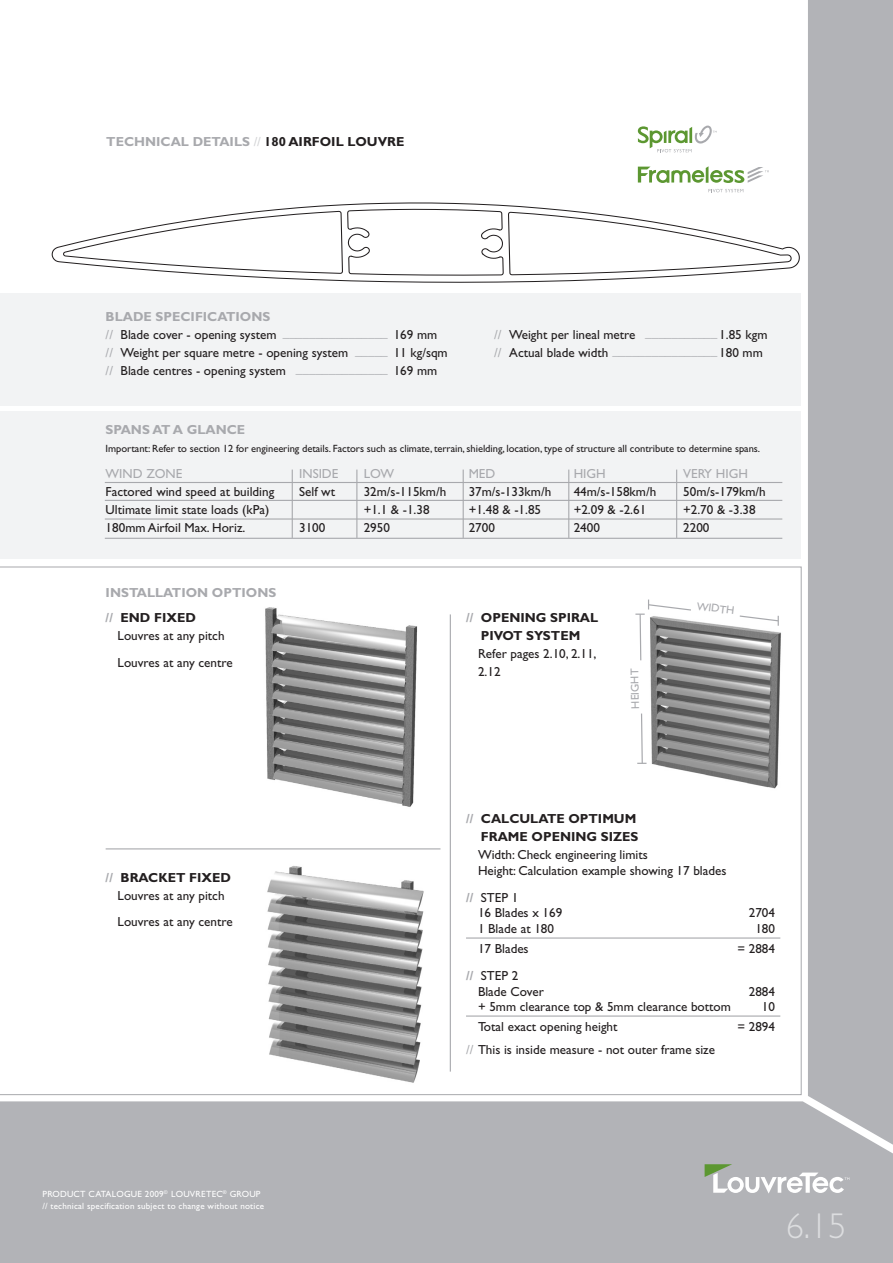
<style>
.page{position:relative;width:893px;height:1263px;background:#fff}
.page>*{position:absolute;margin:0;border:0;box-sizing:border-box;transform-origin:0 0}
.t1{font:300 36px "Gill Sans";color:#dcdddf}
.t2{font:13.2px/18px "Gill Sans";color:#231f20}
.t3{font:700 13.2px/25.5px "Gill Sans";color:#a8a9ad}
.t4{font:700 13.2px/18px "Gill Sans";color:#231f20;text-align:center}
.t5{font:13.2px "Gill Sans";color:#a8a9ad}
.t6{font:11.25px "Gill Sans";color:#a8a9ad}
.t7{font:10.5px "Gill Sans";letter-spacing:-.005em;color:#231f20}
.t8{font:9px/12px "Gill Sans";letter-spacing:.025em;color:#fff}
.s1{font-weight:400;color:#d1d2d4}
.s2{color:#231f20}
.s3{font-weight:700;color:#a8a9ad}
.s4{color:#a8a9ad}
.s5{font-weight:700}
</style>
<div class="page">
<div style="left:0;top:1101px;width:893px;height:162px;background:#b2b3b7"></div>
<div style="left:808px;top:0;width:85px;height:1152px;background:#b2b3b7"></div>
<svg style="left:705px;top:1164px;width:144px;height:29px"></svg>
<svg style="left:0;top:567px;width:801px;height:528px"></svg>
<img style="left:256px;top:595px;width:169px;height:218px">
<img style="left:258px;top:859px;width:181px;height:229px">
<img style="left:643px;top:611px;width:143px;height:184px">
<div style="left:0;top:293px;width:801px;height:113px;background:#f2f3f4"></div>
<div style="left:0;top:412px;width:801px;height:147px;background:#f2f3f4"></div>
<hr style="left:105px;top:482px;width:677px;height:1px;background:#a8a9ad">
<hr style="left:105px;top:500px;width:677px;height:1px;background:#a8a9ad">
<hr style="left:105px;top:518px;width:677px;height:2px;background:#a8a9ad">
<hr style="left:105px;top:538px;width:677px;height:1px;background:#a8a9ad">
<hr style="left:292px;top:470px;width:1px;height:68px;background:#a8a9ad">
<hr style="left:356px;top:470px;width:1px;height:68px;background:#a8a9ad">
<hr style="left:463px;top:470px;width:1px;height:68px;background:#a8a9ad">
<hr style="left:568px;top:470px;width:1px;height:68px;background:#a8a9ad">
<hr style="left:676px;top:470px;width:1px;height:68px;background:#a8a9ad">
<hr style="left:450px;top:614px;width:1px;height:457px;background:#a8a9ad">
<hr style="left:106px;top:848px;width:334px;height:1px;background:#a8a9ad">
<hr style="left:466px;top:937px;width:314px;height:1px;background:#a8a9ad">
<hr style="left:466px;top:1015px;width:314px;height:2px;background:#a8a9ad">
<svg style="left:635px;top:599px;width:57px;height:62px"></svg>
<svg style="left:738px;top:615px;width:41px;height:11px"></svg>
<svg style="left:637px;top:712px;width:9px;height:52px"></svg>
<svg style="left:52px;top:202px;width:748px;height:81px"></svg>
<svg style="left:63px;top:208px;width:729px;height:68px"></svg>
<svg style="left:638px;top:126px;width:79px;height:26px"></svg>
<svg style="left:708px;top:189px;width:35px;height:3px"></svg>
<svg style="left:638px;top:166px;width:131px;height:17px"></svg>
<p class="t3" style="left:106px;top:130px;width:300px">TECHNICAL DETAILS <span class="s1">//</span> <span class="s2">180 AIRFOIL LOUVRE</span></p>
<p class="t2" style="left:106px;top:309px;width:344px"><span class="s3">BLADE SPECIFICATIONS<br></span><span class="s4">//</span> Blade cover - opening system <span class="s4">________________</span> 169 mm <span class="s4">//</span> Weight per square metre - opening system <span class="s4">_____</span> 11 kg/sqm <span class="s4">//</span> Blade centres - opening system <span class="s4">______________</span> 169 mm</p>
<p class="t2" style="left:494px;top:327px;width:275px"><span class="s4">//</span> Weight per lineal metre <span class="s4">___________</span> 1.85 kgm <span class="s4">//</span> Actual blade width <span class="s4">________________</span> 180 mm</p>
<p class="t3" style="left:106px;top:418px;width:141px">SPANS AT A GLANCE</p>
<p class="t7" style="left:106px;top:445px;width:656px">Important: Refer to section 12 for engineering details. Factors such as climate, terrain, shielding, location, type of structure all contribute to determine spans.</p>
<p class="t5" style="left:106px;top:469px;width:78px">WIND ZONE</p>
<p class="t5" style="left:299px;top:469px;width:41px">INSIDE</p>
<p class="t5" style="left:364px;top:469px;width:32px">LOW</p>
<p class="t5" style="left:469px;top:469px;width:28px">MED</p>
<p class="t5" style="left:574px;top:469px;width:34px">HIGH</p>
<p class="t5" style="left:683px;top:469px;width:66px">VERY HIGH</p>
<p class="t2" style="left:106px;top:484px;width:170px">Factored wind speed at building</p>
<p class="t2" style="left:299px;top:484px;width:37px">Self wt</p>
<p class="t2" style="left:364px;top:484px;width:84px">32m/s-115km/h</p>
<p class="t2" style="left:469px;top:484px;width:84px">37m/s-133km/h</p>
<p class="t2" style="left:574px;top:484px;width:84px">44m/s-158km/h</p>
<p class="t2" style="left:683px;top:484px;width:84px">50m/s-179km/h</p>
<p class="t2" style="left:106px;top:502px;width:165px">Ultimate limit state loads (kPa)</p>
<p class="t2" style="left:364px;top:502px;width:67px">+1.1 &amp; -1.38</p>
<p class="t2" style="left:469px;top:502px;width:74px">+1.48 &amp; -1.85</p>
<p class="t2" style="left:574px;top:502px;width:74px">+2.09 &amp; -2.61</p>
<p class="t2" style="left:683px;top:502px;width:74px">+2.70 &amp; -3.38</p>
<p class="t2" style="left:106px;top:520px;width:141px">180mm Airfoil Max. Horiz.</p>
<p class="t2" style="left:299px;top:520px;width:28px">3100</p>
<p class="t2" style="left:364px;top:520px;width:28px">2950</p>
<p class="t2" style="left:469px;top:520px;width:28px">2700</p>
<p class="t2" style="left:574px;top:520px;width:28px">2400</p>
<p class="t2" style="left:683px;top:520px;width:28px">2200</p>
<p class="t3" style="left:106px;top:581px;width:172px">INSTALLATION OPTIONS // <span class="s2">END FIXED</span></p>
<p class="t2" style="left:118px;top:624px;width:117px;line-height:26.5px">Louvres at any pitch<br>Louvres at any centre</p>
<p class="t2" style="left:106px;top:869px;width:127px;text-align:center"><span class="s3">//</span> <span class="s5">BRACKET FIXED<br></span>Louvres at any pitch</p>
<p class="t2" style="left:118px;top:914px;width:117px">Louvres at any centre</p>
<p class="t4" style="left:466px;top:610px;width:134px"><span class="s4">//</span> OPENING SPIRAL<br>PIVOT SYSTEM</p>
<p class="t2" style="left:478px;top:646px;width:120px">Refer pages 2.10, 2.11,<br>2.12</p>
<p class="t6" style="left:631px;top:709px;width:41px;rotate:-91deg">HEIGHT</p>
<p class="t6" style="left:697px;top:602px;width:39px;rotate:7deg">WIDTH</p>
<p class="t4" style="left:466px;top:811px;width:174px;text-align:right"><span class="s4">//</span> CALCULATE OPTIMUM<br>FRAME OPENING SIZES</p>
<p class="t2" style="left:478px;top:849px;width:250px;line-height:15.8px">Width: Check engineering limits<br>Height: Calculation example showing 17 blades</p>
<p class="t2" style="left:478px;top:891px;width:86px;line-height:15.8px;text-indent:-12px"><span class="s3">//</span> STEP 1<br>16 Blades x 169</p>
<p class="t2" style="left:749px;top:905px;width:28px">2704</p>
<p class="t2" style="left:478px;top:921px;width:78px">1 Blade at 180</p>
<p class="t2" style="left:755px;top:921px;width:21px">180</p>
<p class="t2" style="left:478px;top:941px;width:52px">17 Blades</p>
<p class="t2" style="left:737px;top:941px;width:39px">= 2884</p>
<p class="t2" style="left:478px;top:969px;width:67px;line-height:15.8px;text-indent:-12px"><span class="s3">//</span> STEP 2<br>Blade Cover</p>
<p class="t2" style="left:749px;top:983px;width:28px">2884</p>
<p class="t2" style="left:478px;top:999px;width:254px">+ 5mm clearance top &amp; 5mm clearance bottom</p>
<p class="t2" style="left:762px;top:999px;width:15px">10</p>
<p class="t2" style="left:478px;top:1019px;width:141px">Total exact opening height</p>
<p class="t2" style="left:737px;top:1019px;width:39px">= 2894</p>
<p class="t2" style="left:466px;top:1041px;width:250px"><span class="s4">//</span> This is inside measure - not outer frame size</p>
<p class="t8" style="left:43px;top:1189px;width:223px">PRODUCT CATALOGUE 2009<sup>©</sup> LOUVRETEC<sup>®</sup> GROUP // technical specification subject to change without notice</p>
<h1 class="t1" style="left:786px;top:1213px;width:62px">6.15</h1>
</div>
